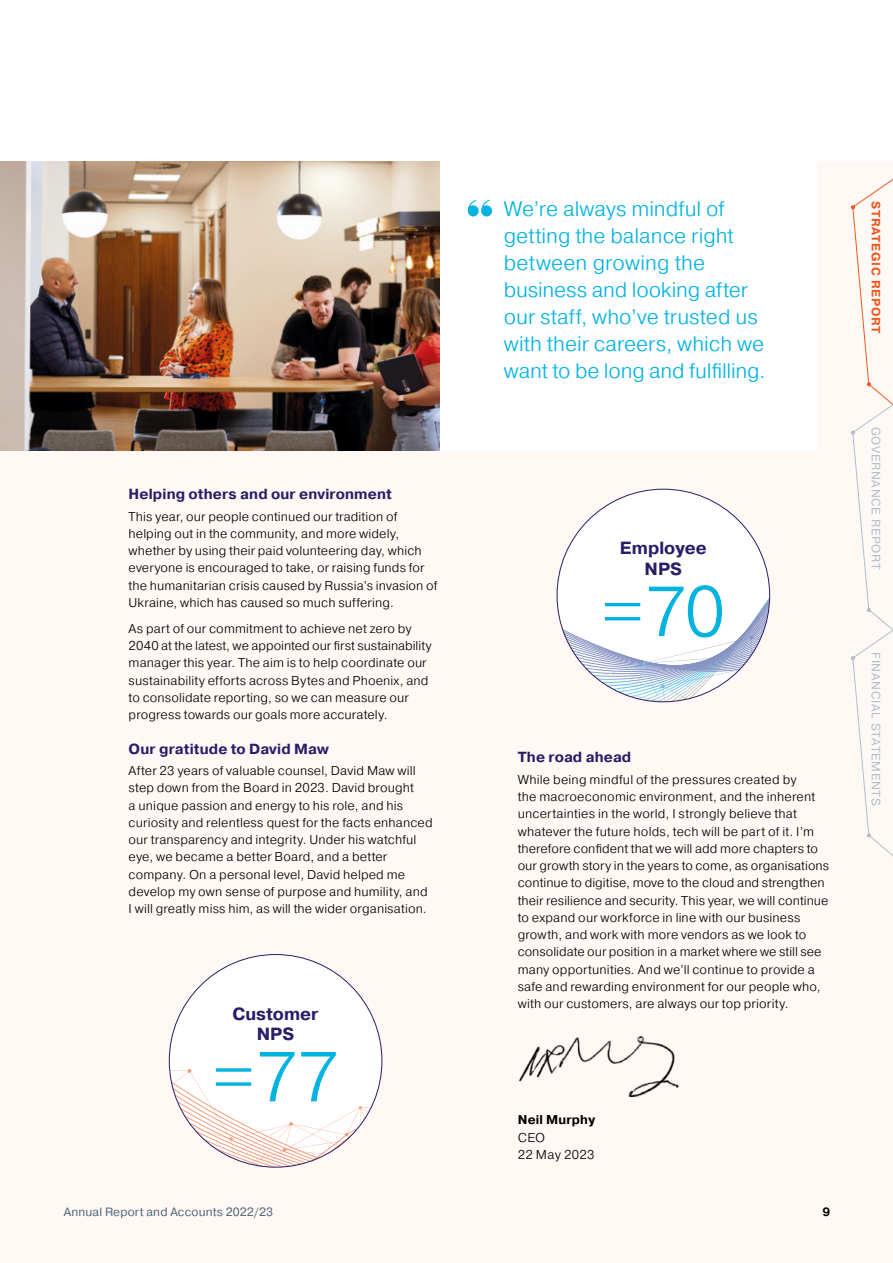
<style>
.page{position:relative;width:893px;height:1263px;background:#fff}
.page>*{position:absolute;margin:0;border:0;box-sizing:border-box;transform-origin:0 0}
.t1{font:300 70.5px "Pragmatica";color:#00b3e1}
.t2{font:300 21px/27px "Pragmatica";letter-spacing:-.005em;color:#00b3e1}
.t3{font:700 17.7px/20.2px "Pragmatica";color:#281d67;text-align:center}
.t4{font:700 14.7px "Pragmatica";letter-spacing:.01em;color:#281d67}
.t5{font:300 12.75px/17.2px "Pragmatica";letter-spacing:.01em;color:#000}
.t6{font:300 12.75px/17.2px "Pragmatica";letter-spacing:.03em;color:#000}
.t7{font:700 12.75px "Pragmatica";letter-spacing:.015em;color:#000}
.t8{font:12px "Pragmatica";letter-spacing:.06em;color:#b2becc}
.t9{font:12px "Pragmatica";letter-spacing:.015em;color:#50687b}
.t10{font:700 12px "Pragmatica";letter-spacing:.06em;color:#eb5b25}
.t11{font:700 12px "Pragmatica";color:#000}
</style>
<div class="page">
<div style="left:0;top:162px;width:893px;height:1101px;background:#fff8f4"></div>
<img style="left:0;top:162px;width:440px;height:289px">
<img style="left:519px;top:1036px;width:160px;height:62px">
<div style="left:440px;top:162px;width:376px;height:289px;background:#fff"></div>
<svg style="left:468px;top:200px;width:24px;height:16px"></svg>
<svg style="left:238px;top:954px;width:76px;height:7px"></svg>
<svg style="left:169px;top:961px;width:213px;height:206px"></svg>
<svg style="left:557px;top:495px;width:213px;height:207px"></svg>
<svg style="left:851px;top:179px;width:42px;height:678px"></svg>
<p class="t4" style="left:129px;top:484px;width:265px">Helping others and our environment</p>
<p class="t5" style="left:129px;top:507px;width:310px">This year, our people continued our tradition of helping out in the community, and more widely, whether by using their paid volunteering day, which everyone is encouraged to take, or raising funds for the humanitarian crisis caused by Russia’s invasion of Ukraine, which has caused so much suffering.</p>
<p class="t5" style="left:129px;top:619px;width:305px">As part of our commitment to achieve net zero by 2040 at the latest, we appointed our first sustainability manager this year. The aim is to help coordinate our sustainability efforts across Bytes and Phoenix, and to consolidate reporting, so we can measure our progress towards our goals more accurately.</p>
<p class="t4" style="left:129px;top:739px;width:202px">Our gratitude to David Maw</p>
<p class="t5" style="left:129px;top:762px;width:306px">After 23 years of valuable counsel, David Maw will step down from the Board in 2023. David brought<br>a unique passion and energy to his role, and his curiosity and relentless quest for the facts enhanced our transparency and integrity. Under his watchful eye, we became a better Board, and a better company. On a personal level, David helped me develop my own sense of purpose and humility, and I will greatly miss him, as will the wider organisation.</p>
<h3 class="t3" style="left:232px;top:1003px;width:88px">Customer<br>NPS</h3>
<h1 class="t1" style="left:212px;top:1032px;width:128px">= 77</h1>
<h2 class="t2" style="left:504px;top:195px;width:263px">We’re always mindful of getting the balance right between growing the business and looking after our staff, who’ve trusted us with their careers, which we want to be long and fulfilling.</h2>
<h3 class="t3" style="left:620px;top:538px;width:88px">Employee<br>NPS</h3>
<h1 class="t1" style="left:601px;top:567px;width:125px">= 70</h1>
<p class="t4" style="left:518px;top:748px;width:115px">The road ahead</p>
<p class="t5" style="left:518px;top:770px;width:313px">While being mindful of the pressures created by<br>the macroeconomic environment, and the inherent uncertainties in the world, I strongly believe that whatever the future holds, tech will be part of it. I’m therefore confident that we will add more chapters to our growth story in the years to come, as organisations continue to digitise, move to the cloud and strengthen their resilience and security. This year, we will continue to expand our workforce in line with our business growth, and work with more vendors as we look to consolidate our position in a market where we still see many opportunities. And we’ll continue to provide a safe and rewarding environment for our people who, with our customers, are always our top priority.</p>
<p class="t7" style="left:518px;top:1112px;width:79px">Neil Murphy</p>
<p class="t6" style="left:518px;top:1128px;width:78px">CEO<br>22 May 2023</p>
<p class="t9" style="left:64px;top:1204px;width:211px">Annual Report and Accounts 2022/23</p>
<p class="t11" style="left:822px;top:1204px;width:9px">9</p>
<p class="t10" style="left:884px;top:201px;width:134px;rotate:90deg">STRATEGIC REPORT</p>
<p class="t8" style="left:883px;top:427px;width:144px;rotate:90deg">GOVERNANCE REPORT</p>
<p class="t8" style="left:883px;top:652px;width:155px;rotate:90deg">FINANCIAL STATEMENTS</p>
</div>
